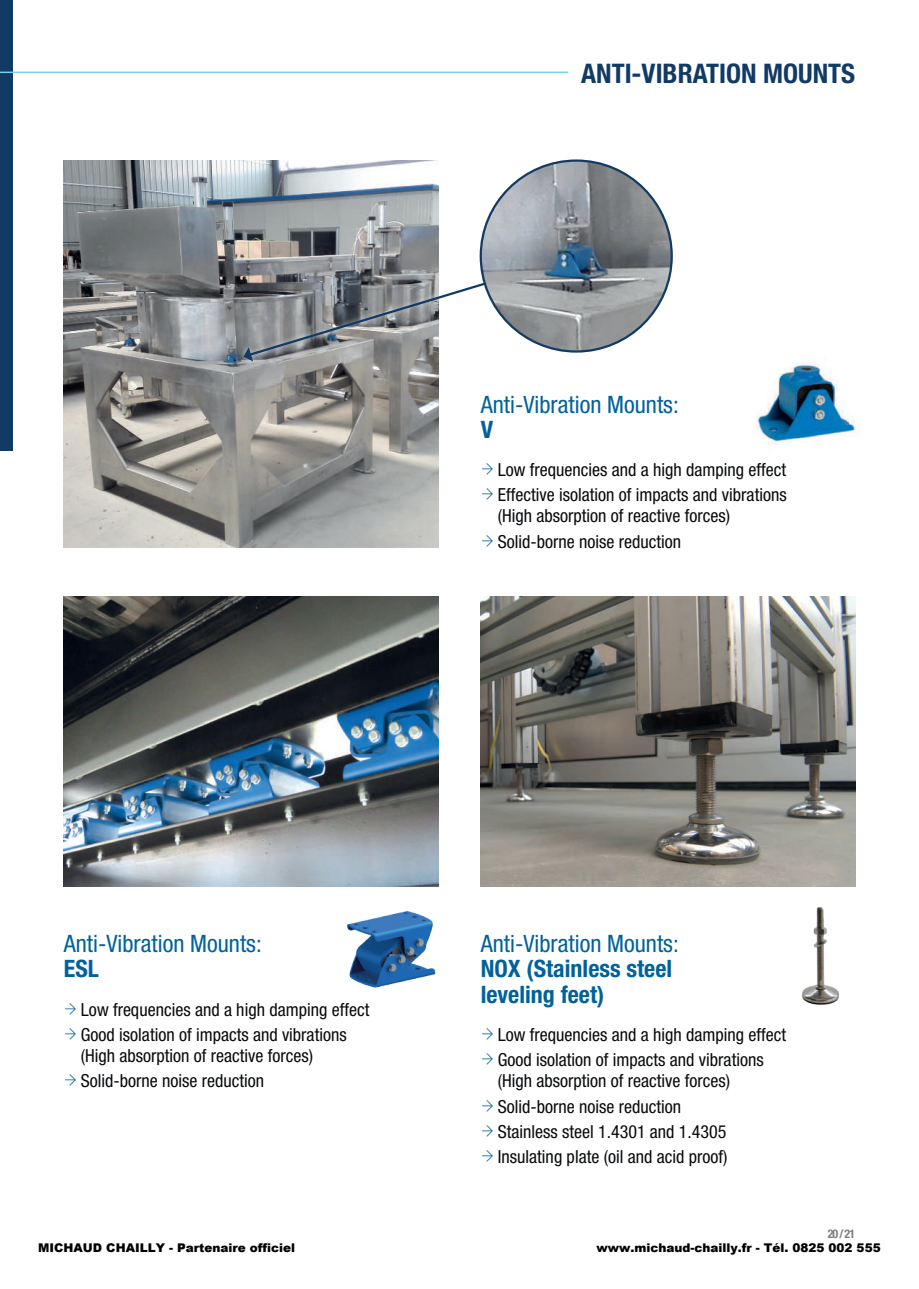
<style>
.page{position:relative;width:919px;height:1289px;background:#fff}
.page>*{position:absolute;margin:0;border:0;box-sizing:border-box;transform-origin:0 0}
.t1{font:700 condensed 27px "Helvetica Neue LT Pro";color:#113a64}
.t2{font:condensed 24px "Helvetica Neue LT Pro";color:#01629b}
.t3{font:700 condensed 24px/25.5px "Helvetica Neue LT Pro";color:#01629b}
.t4{font:condensed 18px/25.2px "Helvetica Neue LT Pro";color:#090b0d}
.t5{font:900 12px "Arial";color:#000}
.t6{font:700 condensed 12px "Helvetica Neue LT Pro";color:#7b7f80}
</style>
<div class="page">
<img style="left:756px;top:362px;width:100px;height:82px">
<div style="left:0;top:0;width:13px;height:451px;background:#113a64"></div>
<hr style="left:0;top:72px;width:568px;height:1px;background:#79cef0">
<img style="left:64px;top:161px;width:374px;height:386px">
<img style="left:64px;top:596px;width:374px;height:290px">
<img style="left:480px;top:596px;width:375px;height:290px">
<img style="left:347px;top:911px;width:89px;height:77px">
<img style="left:801px;top:906px;width:39px;height:99px">
<div style="left:238px;top:250px;width:343px;height:116px;background:#fff;opacity:.75"></div>
<svg style="left:243px;top:253px;width:336px;height:108px"></svg>
<img style="left:480px;top:161px;width:191px;height:190px;border-radius:95px">
<h1 class="t1" style="left:581px;top:57px;width:275px">ANTI-VIBRATION MOUNTS</h1>
<h2 class="t2" style="left:480px;top:390px;width:199px">Anti-Vibration Mounts:</h2>
<h2 class="t3" style="left:480px;top:417px;width:14px">V</h2>
<p class="t4" style="left:497px;top:457px;width:290px">Low frequencies and a high damping effect<br>Effective isolation of impacts and vibrations</p>
<p class="t4" style="left:497px;top:503px;width:234px">(High absorption of reactive forces)<br>Solid-borne noise reduction</p>
<h2 class="t2" style="left:64px;top:929px;width:199px">Anti-Vibration Mounts:</h2>
<h2 class="t3" style="left:64px;top:956px;width:37px">ESL</h2>
<p class="t4" style="left:81px;top:996px;width:290px">Low frequencies and a high damping effect<br>Good isolation of impacts and vibrations</p>
<p class="t4" style="left:81px;top:1042px;width:234px">(High absorption of reactive forces)<br>Solid-borne noise reduction</p>
<h2 class="t2" style="left:480px;top:929px;width:199px">Anti-Vibration Mounts:</h2>
<h2 class="t3" style="left:480px;top:956px;width:193px">NOX (Stainless steel leveling feet)</h2>
<p class="t4" style="left:497px;top:1021px;width:290px">Low frequencies and a high damping effect<br>Good isolation of impacts and vibrations</p>
<p class="t4" style="left:497px;top:1068px;width:234px">(High absorption of reactive forces)<br>Solid-borne noise reduction Stainless steel 1.4301 and 1.4305<br>Insulating plate (oil and acid proof)</p>
<p class="t6" style="left:827px;top:1226px;width:29px">20 / 21</p>
<p class="t5" style="left:38px;top:1239px;width:258px">MICHAUD CHAILLY - Partenaire officiel</p>
<p class="t5" style="left:596px;top:1239px;width:286px">www.michaud-chailly.fr - Tél. 0825 002 555</p>
</div>
